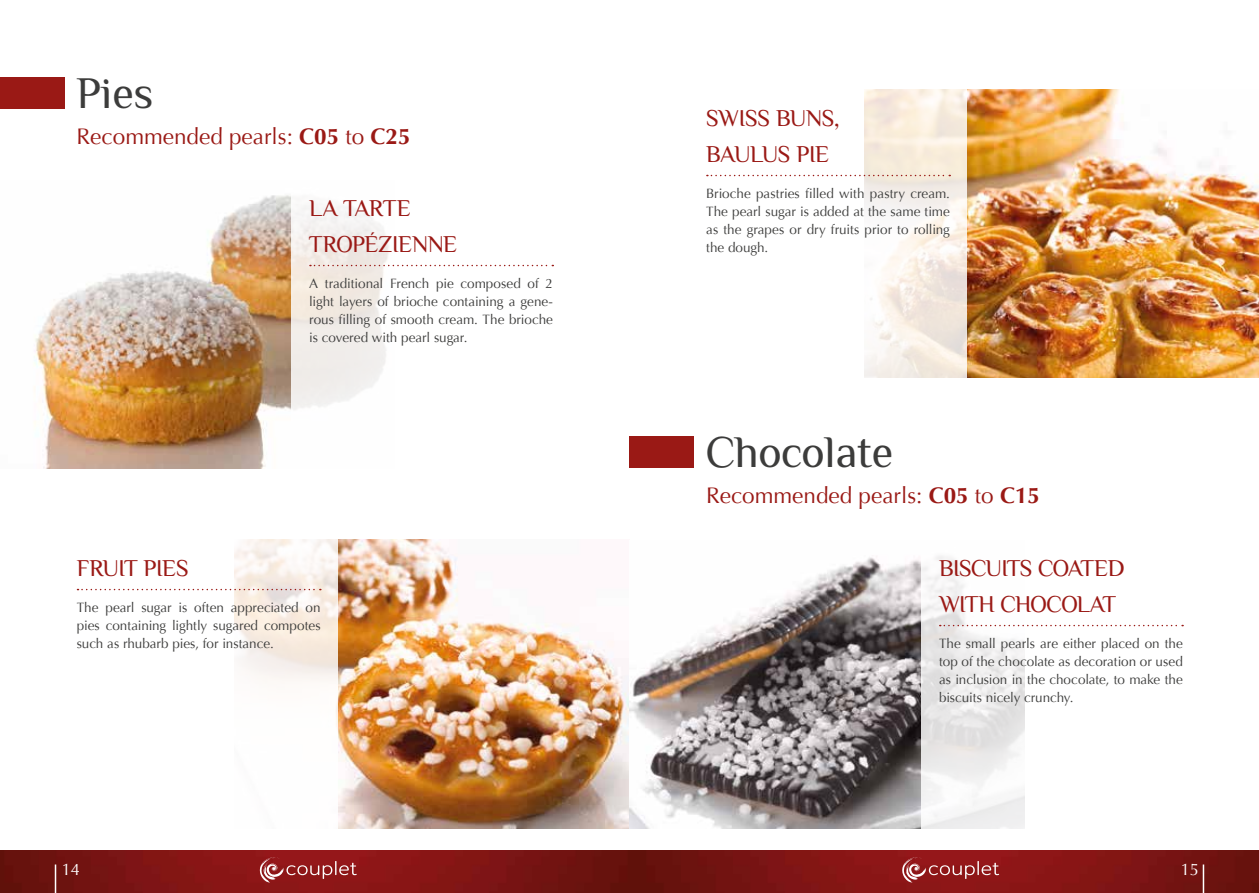
<style>
.page{position:relative;width:1259px;height:893px;background:#fff}
.page>*{position:absolute;margin:0;border:0;box-sizing:border-box;transform-origin:0 0}
.t1{font:45px "Philosopher";color:#3c3c3b}
.t2{font:24px/36px "Philosopher";letter-spacing:-.02em;color:#9a1915}
.t3{font:22.5px "Optima";color:#9a1915}
.t4{font:16.5px "Optima";color:#fff}
.t5{font:13.5px/18px "Optima";letter-spacing:-.005em;color:#3c3c3b;text-align:justify}
.s1{font-weight:700}
</style>
<div class="page">
<img style="left:0;top:850px;width:1259px;height:43px">
<hr style="left:1202px;top:864px;width:2px;height:29px;background:#fff">
<svg style="left:55px;top:864px;width:1px;height:29px"></svg>
<svg style="left:260px;top:857px;width:97px;height:25px"></svg>
<svg style="left:902px;top:857px;width:97px;height:25px"></svg>
<img style="left:34px;top:195px;width:257px;height:273px">
<svg style="left:291px;top:205px;width:263px;height:205px"></svg>
<svg style="left:310px;top:265px;width:243px;height:1px"></svg>
<img style="left:337px;top:539px;width:584px;height:289px">
<svg style="left:77px;top:589px;width:244px;height:1px"></svg>
<div style="left:629px;top:437px;width:65px;height:31px;background:#9a1915"></div>
<img style="left:967px;top:89px;width:292px;height:288px">
<svg style="left:706px;top:89px;width:261px;height:289px"></svg>
<svg style="left:707px;top:175px;width:243px;height:1px"></svg>
<svg style="left:921px;top:556px;width:263px;height:273px"></svg>
<svg style="left:939px;top:625px;width:244px;height:1px"></svg>
<div style="left:0;top:77px;width:64px;height:32px;background:#9a1915"></div>
<h1 class="t1" style="left:77px;top:69px;width:78px">PIES</h1>
<h3 class="t3" style="left:77px;top:123px;width:335px">Recommended pearls: <span class="s1">C05</span> to <span class="s1">C25</span></h3>
<h2 class="t2" style="left:309px;top:190px;width:150px">LA TARTE<br>TROPÉZIENNE</h2>
<p class="t5" style="left:309px;top:275px;width:245px">A traditional French pie composed of 2 light layers of brioche containing a gene&shy;rous filling of smooth cream. The brioche is covered with pearl sugar.</p>
<h2 class="t2" style="left:77px;top:550px;width:111px">FRUIT PIES</h2>
<p class="t5" style="left:77px;top:599px;width:245px">The pearl sugar is often appreciated on pies containing lightly sugared compotes such as rhubarb pies, for instance.</p>
<h2 class="t2" style="left:706px;top:100px;width:135px">SWISS BUNS,<br>BAULUS PIE</h2>
<p class="t5" style="left:706px;top:185px;width:245px">Brioche pastries filled with pastry cream.<br>The pearl sugar is added at the same time as the grapes or dry fruits prior to rolling the dough.</p>
<h1 class="t1" style="left:706px;top:428px;width:188px">CHOCOLATE</h1>
<h3 class="t3" style="left:706px;top:482px;width:335px">Recommended pearls: <span class="s1">C05</span> to <span class="s1">C15</span></h3>
<h2 class="t2" style="left:939px;top:550px;width:183px">BISCUITS COATED<br>WITH CHOCOLAT</h2>
<p class="t5" style="left:939px;top:635px;width:245px">The small pearls are either placed on the top of the chocolate as decoration or used as inclusion in the chocolate, to make the biscuits nicely crunchy.</p>
<p class="t4" style="left:62px;top:860px;width:20px">14</p>
<p class="t4" style="left:1180px;top:860px;width:20px">15</p>
</div>
